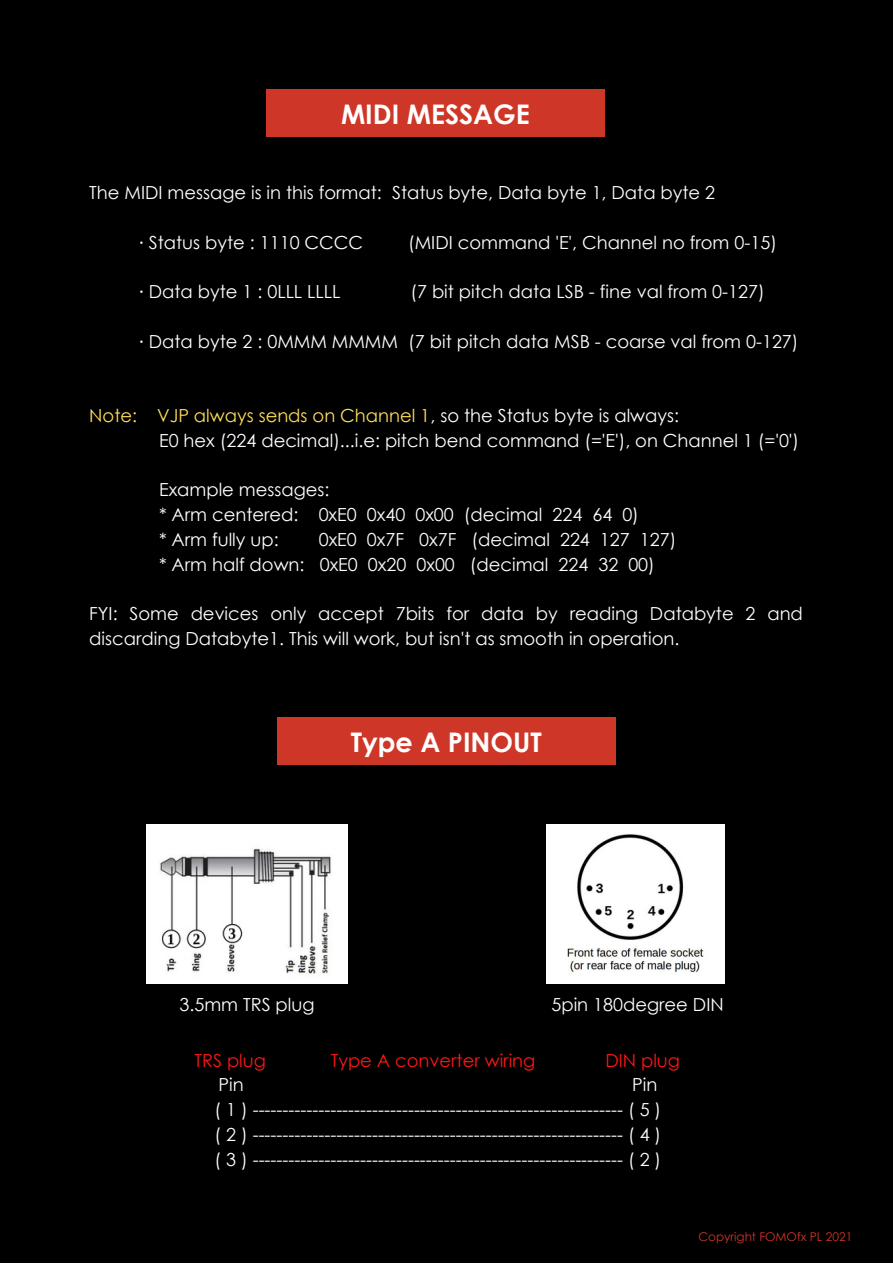
<style>
.page{position:relative;width:893px;height:1264px;background:#fff}
.page>*{position:absolute;margin:0;border:0;box-sizing:border-box;transform-origin:0 0}
.t1{font:700 27px "Century Gothic";color:#fff}
.t2{font:18px/24.8px "Century Gothic";color:#fff}
.t3{font:18px "Century Gothic";color:#ff1616}
.t4{font:12px "Century Gothic";color:#ce3727}
.s1{font-family:"Noto Sans"}
.s2{color:#ffde59}
</style>
<div class="page">
<div style="left:0;top:0;width:892px;height:1262px;background:#000"></div>
<div style="left:266px;top:89px;width:338px;height:48px;background:#ce3727"></div>
<div style="left:277px;top:717px;width:338px;height:48px;background:#ce3727"></div>
<img style="left:146px;top:824px;width:202px;height:159px">
<img style="left:546px;top:824px;width:178px;height:159px">
<h1 class="t1" style="left:341px;top:96px;width:190px">MIDI MESSAGE</h1>
<p class="t2" style="left:89px;top:180px;width:627px">The MIDI message is in this format: Status byte, Data byte 1, Data byte 2</p>
<p class="t2" style="left:139px;top:229px;width:225px"><span class="s1">·</span> Status byte : 1110 CCCC</p>
<p class="t2" style="left:408px;top:229px;width:370px">(MIDI command 'E', Channel no from 0-15)</p>
<p class="t2" style="left:139px;top:279px;width:203px"><span class="s1">·</span> Data byte 1 : 0LLL LLLL</p>
<p class="t2" style="left:410px;top:279px;width:356px">(7 bit pitch data LSB - fine val from 0-127)</p>
<p class="t2" style="left:139px;top:328px;width:661px"><span class="s1">·</span> Data byte 2 : 0MMM MMMM (7 bit pitch data MSB - coarse val from 0-127)</p>
<p class="t2" style="left:159px;top:402px;width:641px;text-indent:-70px"><span class="s2">Note: VJP always sends on Channel 1</span>, so the Status byte is always:<br>E0 hex (224 decimal)...i.e: pitch bend command (='E'), on Channel 1 (='0')</p>
<p class="t2" style="left:159px;top:477px;width:481px">Example messages:<br>* Arm centered: 0xE0 0x40 0x00 (decimal 224 64 0) * Arm fully up:</p>
<p class="t2" style="left:159px;top:526px;width:519px;text-indent:160px">0xE0 0x7F 0x7F (decimal 224 127 127) * Arm half down: 0xE0 0x20 0x00 (decimal 224 32 00)</p>
<p class="t2" style="left:89px;top:600px;width:715px">FYI: Some devices only accept 7bits for data by reading Databyte 2 and discarding Databyte1. This will work, but isn't as smooth in operation.</p>
<h1 class="t1" style="left:351px;top:724px;width:192px">Type A PINOUT</h1>
<p class="t2" style="left:179px;top:991px;width:136px">3.5mm TRS plug</p>
<p class="t2" style="left:551px;top:991px;width:174px">5pin 180degree DIN</p>
<p class="t3" style="left:194px;top:1048px;width:73px">TRS plug</p>
<p class="t3" style="left:331px;top:1048px;width:206px">Type A converter wiring</p>
<p class="t3" style="left:605px;top:1048px;width:76px">DIN plug</p>
<p class="t2" style="left:218px;top:1071px;width:27px">Pin</p>
<p class="t2" style="left:214px;top:1071px;width:448px;text-indent:417px">Pin ( 1 ) -------------------------------------------------------------- ( 5 ) ( 2 ) -------------------------------------------------------------- ( 4 ) ( 3 ) -------------------------------------------------------------- ( 2 )</p>
<p class="t4" style="left:698px;top:1228px;width:155px">Copyright FOMOfx PL 2021</p>
</div>
